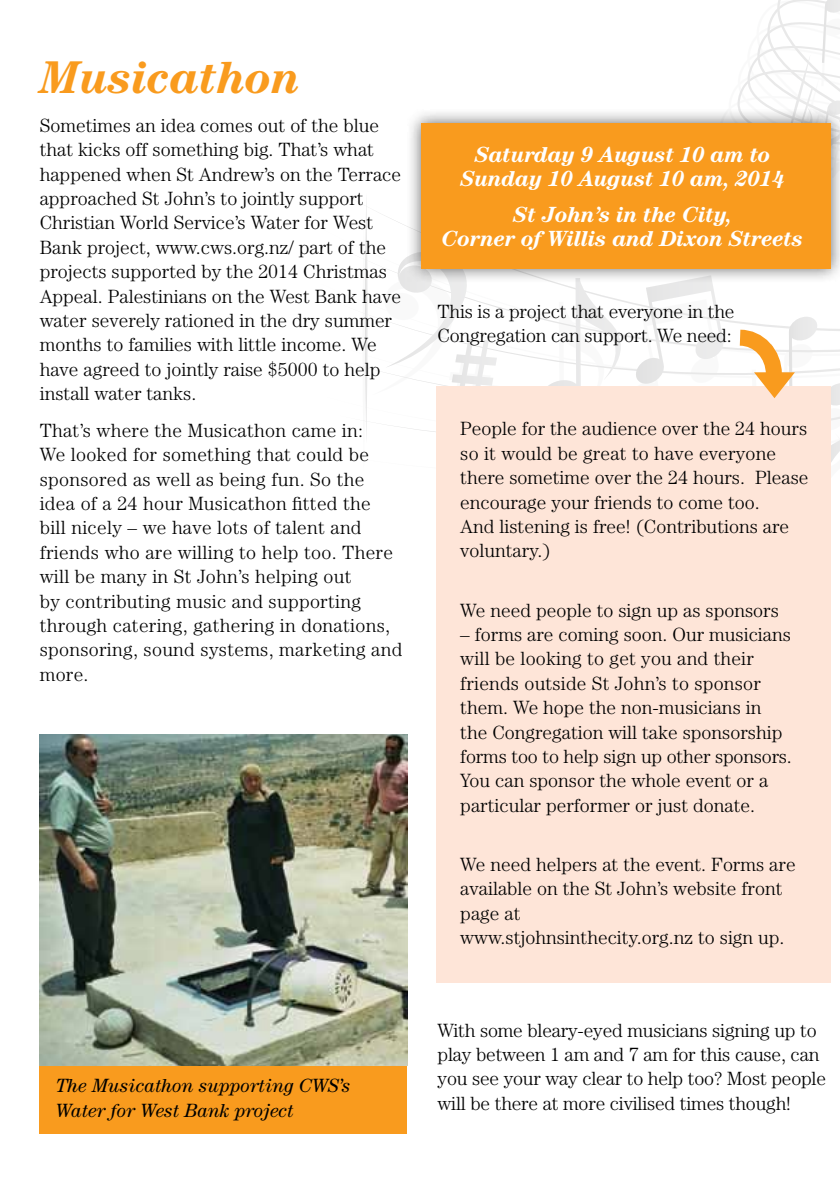
<style>
.page{position:relative;width:840px;height:1191px;background:#fff}
.page>*{position:absolute;margin:0;border:0;box-sizing:border-box;transform-origin:0 0}
.t1{font:italic 700 46px "Century";letter-spacing:-.01em;color:#f99b1e}
.t2{font:italic 700 22px/24px "Century";letter-spacing:-.015em;color:#fff;text-align:center}
.t3{font:300 19.2px/24.4px "Century";color:#000}
.t4{font:italic 19.2px/24.4px "Century";color:#000}
</style>
<div class="page">
<hr style="left:362px;top:220px;width:3px;height:251px;background:#d1d3d4;border-radius:50%">
<svg style="left:362px;top:0;width:423px;height:442px"></svg>
<svg style="left:365px;top:192px;width:131px;height:250px"></svg>
<svg style="left:785px;top:0;width:54px;height:107px"></svg>
<div style="left:435px;top:386px;width:395px;height:596px;background:#fee5d8"></div>
<div style="left:40px;top:737px;width:367px;height:397px;background:#f99b1e"></div>
<div style="left:405px;top:107px;width:434px;height:176px;background:#000;opacity:.6"></div>
<div style="left:421px;top:123px;width:409px;height:145px;background:#f99b1e"></div>
<svg style="left:518px;top:275px;width:321px;height:219px"></svg>
<img style="left:40px;top:734px;width:367px;height:332px">
<h1 class="t1" style="left:40px;top:50px;width:262px">Musicathon</h1>
<p class="t3" style="left:40px;top:113px;width:362px">Sometimes an idea comes out of the blue that kicks off something big. That’s what happened when St Andrew’s on the Terrace approached St John’s to jointly support Christian World Service’s Water for West Bank project, www.cws.org.nz/ part of the projects supported by the 2014 Christmas Appeal. Palestinians on the West Bank have water severely rationed in the dry summer months to families with little income. We have agreed to jointly raise $5000 to help install water tanks.</p>
<p class="t3" style="left:40px;top:418px;width:364px">That’s where the Musicathon came in:<br>We looked for something that could be sponsored as well as being fun. So the idea of a 24 hour Musicathon fitted the<br>bill nicely – we have lots of talent and friends who are willing to help too. There will be many in St John’s helping out<br>by contributing music and supporting through catering, gathering in donations, sponsoring, sound systems, marketing and more.</p>
<p class="t4" style="left:56px;top:1073px;width:296px">The Musicathon supporting CWS’s<br>Water for West Bank project</p>
<p class="t2" style="left:460px;top:142px;width:326px">Saturday 9 August 10 am to<br>Sunday 10 August 10 am, 2014</p>
<p class="t2" style="left:441px;top:202px;width:363px">St John’s in the City,<br>Corner of Willis and Dixon Streets</p>
<p class="t3" style="left:437px;top:299px;width:298px">This is a project that everyone in the<br>Congregation can support. We need:</p>
<p class="t3" style="left:460px;top:416px;width:349px">People for the audience over the 24 hours so it would be great to have everyone there sometime over the 24 hours. Please encourage your friends to come too.<br>And listening is free! (Contributions are voluntary.)</p>
<p class="t3" style="left:460px;top:597px;width:320px">We need people to sign up as sponsors</p>
<p class="t3" style="left:460px;top:622px;width:333px">– forms are coming soon. Our musicians will be looking to get you and their friends outside St John’s to sponsor them. We hope the non-musicians in the Congregation will take sponsorship forms too to help sign up other sponsors.<br>You can sponsor the whole event or a particular performer or just donate.</p>
<p class="t3" style="left:460px;top:852px;width:336px">We need helpers at the event. Forms are available on the St John’s website front page at<br>www.stjohnsinthecity.org.nz to sign up.</p>
<p class="t3" style="left:437px;top:1017px;width:389px">With some bleary-eyed musicians signing up to play between 1 am and 7 am for this cause, can you see your way clear to help too? Most people will be there at more civilised times though!</p>
</div>
